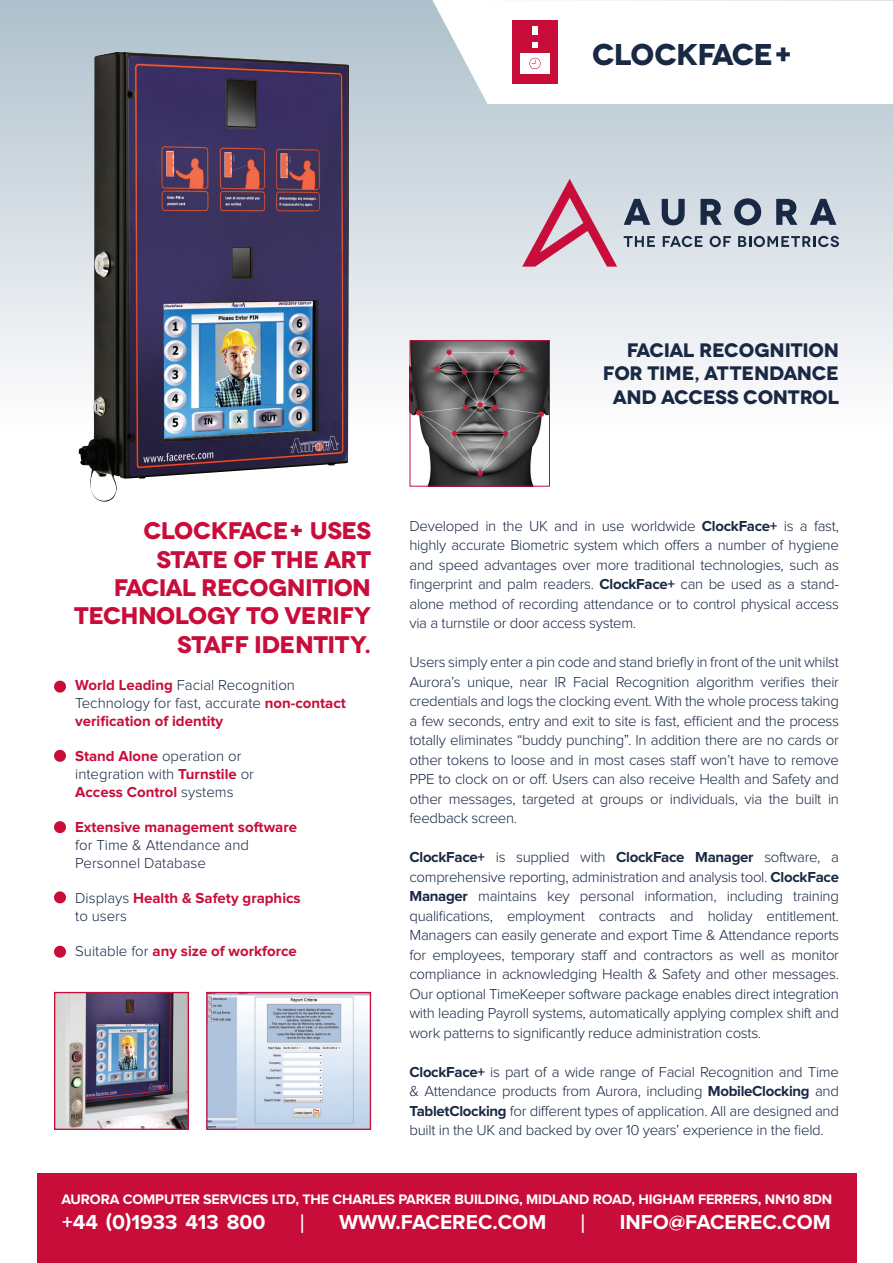
<style>
.page{position:relative;width:893px;height:1263px;background:#fff}
.page>*{position:absolute;margin:0;border:0;box-sizing:border-box;transform-origin:0 0}
.t1{font:700 30px "Novecentowide";letter-spacing:-.03em;color:#192944}
.t2{font:700 24px/28.3px "Novecentowide";letter-spacing:-.025em;color:#c80d3a;text-align:right}
.t3{font:700 21px "Proxima Nova";color:#fff}
.t4{font:21px "Calibri";color:#fff}
.t5{font:700 19.5px/23.4px "Novecentowide";letter-spacing:-.02em;color:#192944;text-align:right}
.t6{font:300 15px/19.5px "Proxima Nova";letter-spacing:-.02em;color:#192944;text-align:justify}
.t7{font:700 15px/18px "Proxima Nova";color:#c80d3a}
.t8{font:300 15px/18px "Proxima Nova";color:#192944}
.t9{font:700 14.25px "Proxima Nova";letter-spacing:-.01em;color:#fff}
.s1{font-weight:300;color:#192944}
.s2{font-weight:700;color:#c80d3a}
.s3{font-weight:700}
</style>
<div class="page">
<div style="left:0;top:0;width:893px;height:435px;background:linear-gradient(to bottom,#adc0cb,#fffefe)"></div>
<svg style="left:432px;top:0;width:461px;height:104px"></svg>
<div style="left:37px;top:1174px;width:820px;height:89px;background:#c80d3a"></div>
<img style="left:78px;top:52px;width:271px;height:450px">
<div style="left:512px;top:20px;width:46px;height:64px;background:#c80d3a"></div>
<div style="left:520px;top:53px;width:30px;height:21px;background:#fff"></div>
<div style="left:532px;top:26px;width:6px;height:9px;background:#fff"></div>
<svg style="left:532px;top:43px;width:6px;height:5px"></svg>
<div style="left:529px;top:58px;width:12px;height:11px;background:#db617e;border-radius:50%"></div>
<div style="left:530px;top:58px;width:10px;height:11px;background:#fff;border-radius:50%"></div>
<svg style="left:531px;top:59px;width:5px;height:5px"></svg>
<img style="left:56px;top:994px;width:131px;height:134px">
<div style="left:54px;top:992px;width:135px;height:138px;border:1px solid #c80d3a"></div>
<img style="left:208px;top:994px;width:161px;height:134px">
<div style="left:206px;top:992px;width:165px;height:138px;border:1px solid #c80d3a"></div>
<div style="left:54px;top:681px;width:12px;height:12px;background:#c80d3a;border-radius:50%"></div>
<div style="left:54px;top:750px;width:12px;height:12px;background:#c80d3a;border-radius:50%"></div>
<div style="left:54px;top:821px;width:12px;height:12px;background:#c80d3a;border-radius:50%"></div>
<div style="left:54px;top:891px;width:12px;height:12px;background:#c80d3a;border-radius:50%"></div>
<div style="left:54px;top:946px;width:12px;height:12px;background:#c80d3a;border-radius:50%"></div>
<img style="left:411px;top:342px;width:137px;height:143px">
<div style="left:409px;top:340px;width:141px;height:147px;border:1px solid #c80d3a"></div>
<svg style="left:522px;top:179px;width:95px;height:88px;background:#d3a9b9"></svg>
<svg style="left:624px;top:199px;width:26px;height:26px"></svg>
<svg style="left:662px;top:199px;width:23px;height:26px"></svg>
<svg style="left:700px;top:199px;width:22px;height:26px"></svg>
<svg style="left:734px;top:198px;width:27px;height:27px"></svg>
<svg style="left:776px;top:199px;width:21px;height:26px"></svg>
<svg style="left:810px;top:199px;width:26px;height:26px"></svg>
<svg style="left:624px;top:236px;width:31px;height:11px"></svg>
<svg style="left:663px;top:236px;width:39px;height:11px"></svg>
<svg style="left:710px;top:236px;width:21px;height:11px"></svg>
<svg style="left:738px;top:236px;width:101px;height:11px"></svg>
<p class="t1" style="left:592px;top:36px;width:203px">CLOCKFACE+</p>
<p class="t5" style="left:603px;top:338px;width:238px">FACIAL RECOGNITION<br>FOR TIME, ATTENDANCE<br>AND ACCESS CONTROL</p>
<p class="t2" style="left:74px;top:517px;width:298px">CLOCKFACE+ USES<br>STATE OF THE ART<br>FACIAL RECOGNITION<br>TECHNOLOGY TO VERIFY<br>STAFF IDENTITY.</p>
<p class="t7" style="left:75px;top:677px;width:272px">World Leading <span class="s1">Facial Recognition<br>Technology for fast, accurate</span> non-contact verification of identity</p>
<p class="t8" style="left:75px;top:748px;width:180px"><span class="s2">Stand Alone</span> operation or integration with <span class="s2">Turnstile</span> or<br><span class="s2">Access Control</span> systems</p>
<p class="t8" style="left:75px;top:819px;width:223px"><span class="s2">Extensive management software </span>for Time &amp; Attendance and<br>Personnel Database</p>
<p class="t7" style="left:75px;top:890px;width:227px"><span class="s1">Displays</span> Health &amp; Safety graphics <span class="s1">to users</span></p>
<p class="t7" style="left:75px;top:943px;width:223px"><span class="s1">Suitable for</span> any size of workforce</p>
<p class="t6" style="left:409px;top:516px;width:431px">Developed in the UK and in use worldwide <span class="s3">ClockFace+</span> is a fast, highly accurate Biometric system which offers a number of hygiene and speed advantages over more traditional technologies, such as fingerprint and palm readers. <span class="s3">ClockFace+</span> can be used as a stand&shy;alone method of recording attendance or to control physical access via a turnstile or door access system.</p>
<p class="t6" style="left:409px;top:653px;width:431px">Users simply enter a pin code and stand briefly in front of the unit whilst Aurora’s unique, near IR Facial Recognition algorithm verifies their credentials and logs the clocking event. With the whole process taking a few seconds, entry and exit to site is fast, efficient and the process totally eliminates “buddy punching”. In addition there are no cards or other tokens to loose and in most cases staff won’t have to remove PPE to clock on or off. Users can also receive Health and Safety and other messages, targeted at groups or individuals, via the built in feedback screen.</p>
<p class="t6" style="left:409px;top:848px;width:431px"><span class="s3">ClockFace+</span> is supplied with <span class="s3">ClockFace Manager</span> software, a comprehensive reporting, administration and analysis tool. <span class="s3">ClockFace Manager</span> maintains key personal information, including training qualifications, employment contracts and holiday entitlement.<br>Managers can easily generate and export Time &amp; Attendance reports for employees, temporary staff and contractors as well as monitor compliance in acknowledging Health &amp; Safety and other messages.<br>Our optional TimeKeeper software package enables direct integration with leading Payroll systems, automatically applying complex shift and work patterns to significantly reduce administration costs.</p>
<p class="t6" style="left:409px;top:1062px;width:431px"><span class="s3">ClockFace+</span> is part of a wide range of Facial Recognition and Time &amp; Attendance products from Aurora, including <span class="s3">MobileClocking</span> and <span class="s3">TabletClocking</span> for different types of application. All are designed and built in the UK and backed by over 10 years’ experience in the field.</p>
<p class="t9" style="left:61px;top:1193px;width:772px">AURORA COMPUTER SERVICES LTD, THE CHARLES PARKER BUILDING, MIDLAND ROAD, HIGHAM FERRERS, NN10 8DN</p>
<p class="t3" style="left:62px;top:1213px;width:205px">+44 (0)1933 413 800</p>
<p class="t4" style="left:297px;top:1209px;width:11px">|</p>
<p class="t3" style="left:339px;top:1213px;width:209px">WWW.FACEREC.COM</p>
<p class="t4" style="left:578px;top:1209px;width:11px">|</p>
<p class="t3" style="left:620px;top:1213px;width:212px">INFO@FACEREC.COM</p>
</div>
